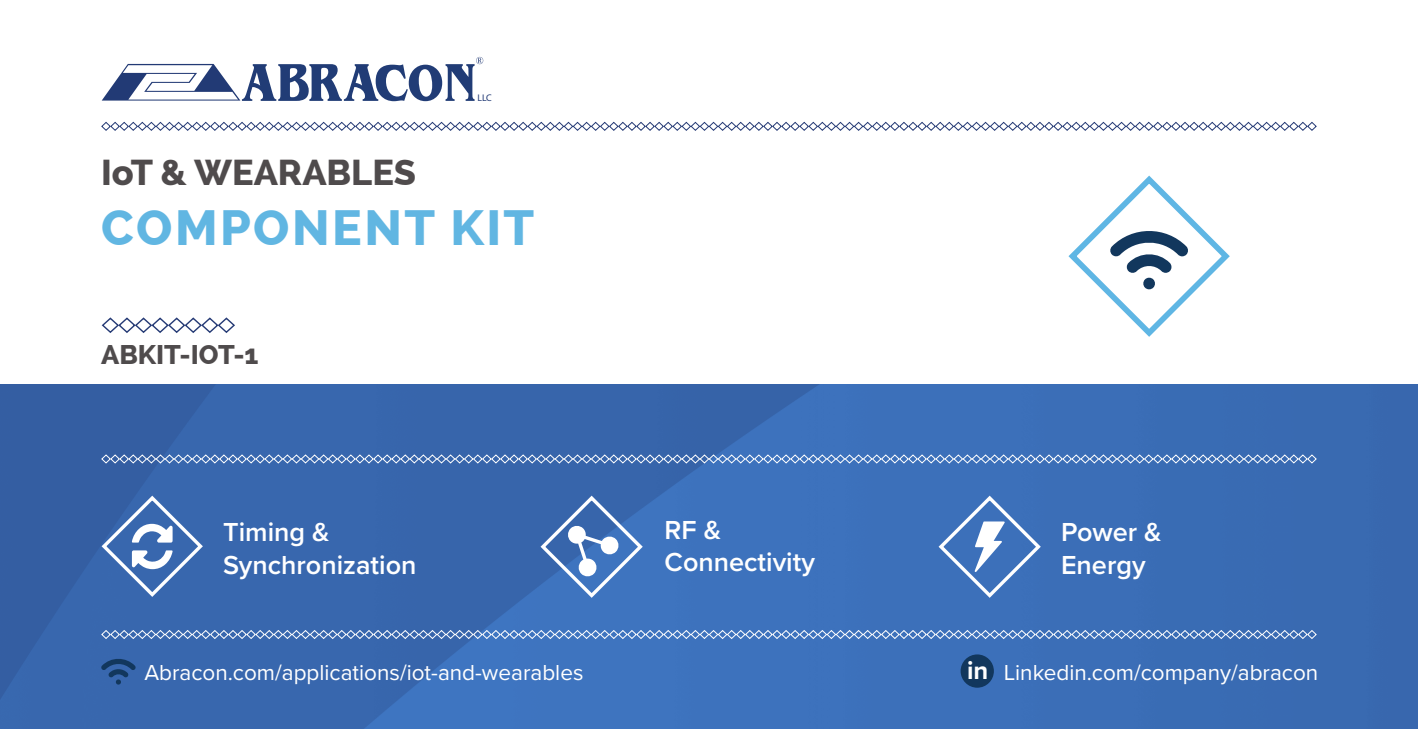
<style>
.page{position:relative;width:1418px;height:729px;background:#fff}
.page>*{position:absolute;margin:0;border:0;box-sizing:border-box;transform-origin:0 0}
.t1{font:800 49.5px "Raleway";letter-spacing:.05em;color:#61b6e2}
.t2{font:800 36px "Raleway";color:#4f4b4c}
.t3{font:600 27px/32.4px "Proxima Nova";color:#fff}
.t4{font:800 27px "Raleway";color:#4f4b4c}
.t5{font:700 25.65px "Proxima Nova";color:#fff}
.t6{font:22.5px "Proxima Nova";color:#fff}
.t7{font:700 9.67px "Trajan Pro";color:#223a75}
</style>
<div class="page">
<img style="left:0;top:385px;width:1418px;height:344px">
<svg style="left:101px;top:121px;width:1216px;height:10px"></svg>
<svg style="left:101px;top:317px;width:134px;height:16px"></svg>
<svg style="left:101px;top:454px;width:1216px;height:10px;background:#6b8fc5"></svg>
<svg style="left:101px;top:629px;width:1216px;height:11px;background:#678ec6"></svg>
<svg style="left:99px;top:493px;width:106px;height:106px;background:#577eb9"></svg>
<svg style="left:936px;top:493px;width:107px;height:107px;background:#5783c3"></svg>
<svg style="left:538px;top:493px;width:107px;height:107px;background:#5882c0"></svg>
<svg style="left:102px;top:57px;width:381px;height:44px"></svg>
<svg style="left:101px;top:659px;width:35px;height:26px"></svg>
<svg style="left:1068px;top:176px;width:161px;height:161px"></svg>
<div style="left:960px;top:654px;width:34px;height:34px;background:#12375d;border-radius:50%"></div>
<p class="t7" style="left:477px;top:92px;width:16px">LLC</p>
<h2 class="t2" style="left:101px;top:152px;width:316px">IoT &amp; WEARABLES</h2>
<h1 class="t1" style="left:101px;top:199px;width:435px">COMPONENT KIT</h1>
<p class="t4" style="left:101px;top:339px;width:159px">ABKIT-IOT-1</p>
<p class="t3" style="left:223px;top:515px;width:195px">Timing &amp;<br>Synchronization</p>
<p class="t3" style="left:664px;top:513px;width:152px">RF &amp;<br>Connectivity</p>
<p class="t3" style="left:1061px;top:515px;width:102px">Power &amp;<br>Energy</p>
<p class="t6" style="left:144px;top:656px;width:440px">Abracon.com/applications/iot-and-wearables</p>
<p class="t5" style="left:967px;top:652px;width:23px">in</p>
<p class="t6" style="left:1003px;top:655px;width:316px">Linkedin.com/company/abracon</p>
</div>
